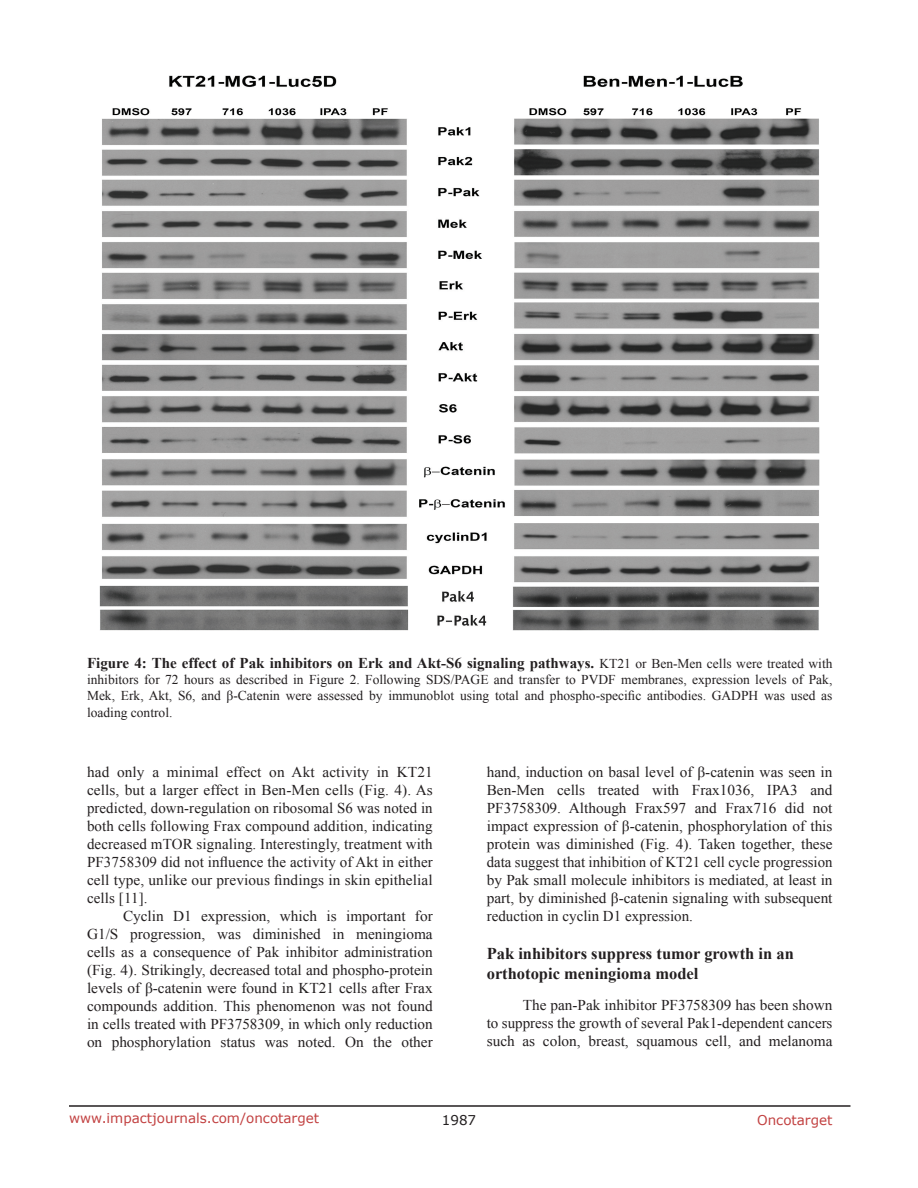
<style>
.page{position:relative;width:918px;height:1188px;background:#fff}
.page>*{position:absolute;margin:0;border:0;box-sizing:border-box;transform-origin:0 0}
.SubHeading{font:700 16.5px/19.8px "Times New Roman";color:#231f20}
.BodyText{font:15px/18px "Times New Roman";color:#231f20;text-align:justify}
.FigureText{font:700 15px "Times New Roman";color:#231f20}
.FigureText-2{font:13.5px/16.2px "Times New Roman";color:#231f20;text-align:justify}
.t1{font:13.5px "Verdana";color:#c24141}
.t2{font:13.5px "Verdana";color:#231f20}
.s1{font-weight:400;font-size:13.5px}
</style>
<div class="page">
<hr style="left:69px;top:1105px;width:781px;height:2px;background:#231f20">
<img style="left:100px;top:76px;width:720px;height:554px">
<p class="FigureText" style="left:87px;top:653px;width:747px">Figure 4: The effect of Pak inhibitors on Erk and Akt-S6 signaling pathways. <span class="s1">KT21 or Ben-Men cells were treated with</span></p>
<p class="FigureText-2" style="left:87px;top:671px;width:747px">inhibitors for 72 hours as described in Figure 2. Following SDS/PAGE and transfer to PVDF membranes, expression levels of Pak, Mek, Erk, Akt, S6, and β-Catenin were assessed by immunoblot using total and phospho-specific antibodies. GADPH was used as loading control.</p>
<p class="BodyText" style="left:87px;top:763px;width:347px">had only a minimal effect on Akt activity in KT21 cells, but a larger effect in Ben-Men cells (Fig. 4). As predicted, down-regulation on ribosomal S6 was noted in both cells following Frax compound addition, indicating decreased mTOR signaling. Interestingly, treatment with PF3758309 did not influence the activity of Akt in either cell type, unlike our previous findings in skin epithelial cells [11].</p>
<p class="BodyText" style="left:87px;top:907px;width:347px;text-indent:36px">Cyclin D1 expression, which is important for G1/S progression, was diminished in meningioma cells as a consequence of Pak inhibitor administration (Fig. 4). Strikingly, decreased total and phospho-protein levels of β-catenin were found in KT21 cells after Frax compounds addition. This phenomenon was not found in cells treated with PF3758309, in which only reduction on phosphorylation status was noted. On the other</p>
<p class="BodyText" style="left:487px;top:763px;width:347px">hand, induction on basal level of β-catenin was seen in Ben-Men cells treated with Frax1036, IPA3 and PF3758309. Although Frax597 and Frax716 did not impact expression of β-catenin, phosphorylation of this protein was diminished (Fig. 4). Taken together, these data suggest that inhibition of KT21 cell cycle progression by Pak small molecule inhibitors is mediated, at least in part, by diminished β-catenin signaling with subsequent reduction in cyclin D1 expression.</p>
<p class="SubHeading" style="left:487px;top:943px;width:309px">Pak inhibitors suppress tumor growth in an orthotopic meningioma model</p>
<p class="BodyText" style="left:487px;top:996px;width:347px;text-indent:36px">The pan-Pak inhibitor PF3758309 has been shown to suppress the growth of several Pak1-dependent cancers such as colon, breast, squamous cell, and melanoma</p>
<p class="t1" style="left:69px;top:1109px;width:252px">www.impactjournals.com/oncotarget</p>
<p class="t2" style="left:442px;top:1111px;width:36px">1987</p>
<p class="t1" style="left:757px;top:1111px;width:77px">Oncotarget</p>
</div>
